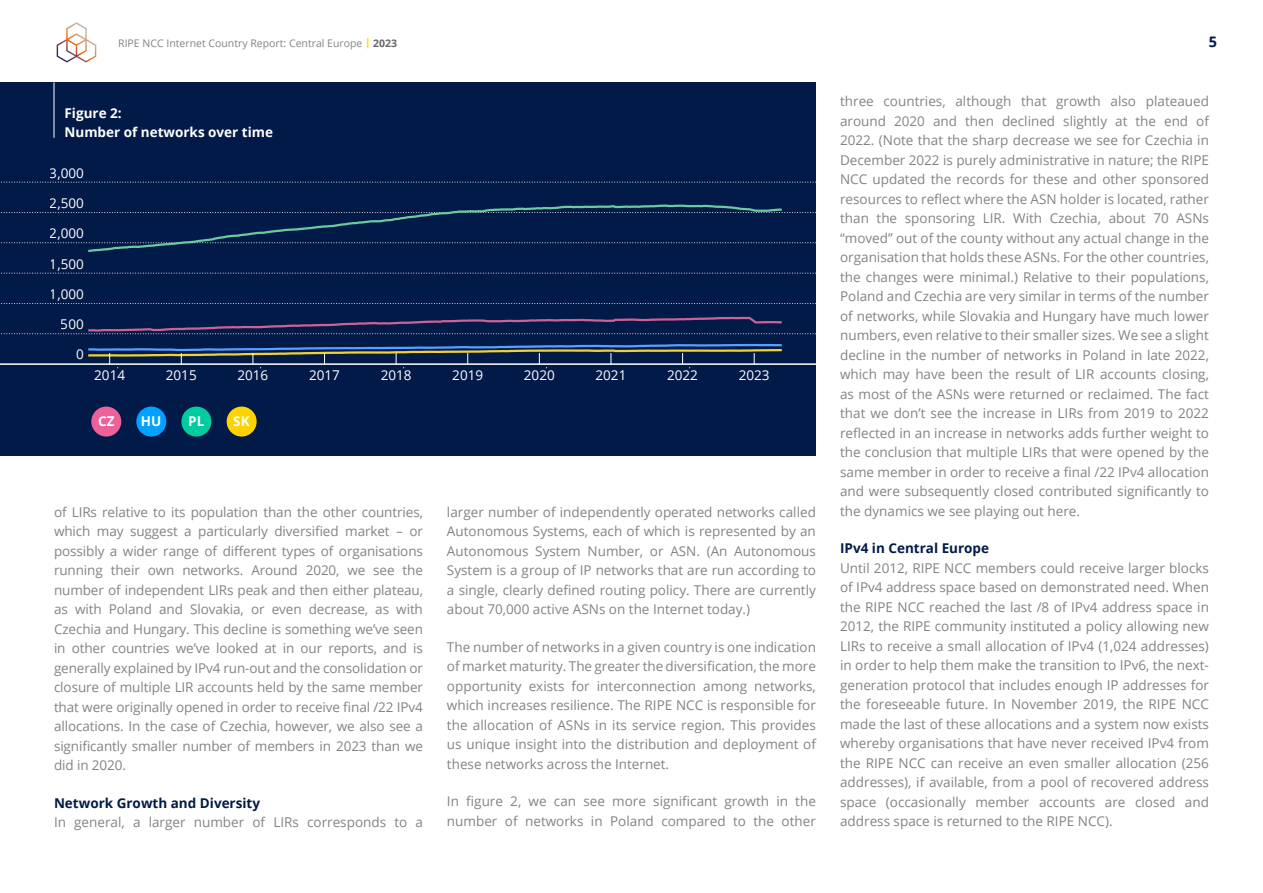
<style>
.page{position:relative;width:1263px;height:893px;background:#fff}
.page>*{position:absolute;margin:0;border:0;box-sizing:border-box;transform-origin:0 0}
.t1{font:700 14.55px "Open Sans";color:#021a48}
.t2{font:13.5px/19.5px "Open Sans";color:#818386;text-align:justify}
.t3{font:13.5px "Open Sans";color:#fff}
.t4{font:700 13.5px "Open Sans";color:#021a48}
.t5{font:700 13.5px/19.5px "Open Sans";color:#fff}
.t6{font:10.5px "Open Sans";color:#818386}
.s1{font-weight:800;color:#fd0}
.s2{font-weight:700;color:#676867}
</style>
<div class="page">
<svg style="left:57px;top:22px;width:39px;height:41px"></svg>
<div style="left:0;top:82px;width:816px;height:374px;background:#021a48"></div>
<hr style="left:54px;top:82px;width:1px;height:56px;background:#fff">
<hr style="left:0;top:363px;width:816px;height:2px;background:#fff">
<svg style="left:1px;top:303px;width:815px;height:1px"></svg>
<svg style="left:1px;top:273px;width:815px;height:1px"></svg>
<svg style="left:1px;top:182px;width:815px;height:1px"></svg>
<div style="left:181px;top:407px;width:30px;height:30px;background:#00cca0;border-radius:50%"></div>
<div style="left:227px;top:407px;width:30px;height:30px;background:#ffd300;border-radius:50%"></div>
<div style="left:91px;top:407px;width:30px;height:30px;background:#ec6199;border-radius:50%"></div>
<div style="left:136px;top:407px;width:30px;height:30px;background:#00a1ff;border-radius:50%"></div>
<svg style="left:1px;top:204px;width:815px;height:48px"></svg>
<svg style="left:1px;top:316px;width:815px;height:18px"></svg>
<hr style="left:88px;top:182px;width:1px;height:181px;background:#fff">
<svg style="left:86px;top:343px;width:698px;height:25px"></svg>
<p class="t6" style="left:118px;top:36px;width:280px">RIPE NCC Internet Country Report: Central Europe <span class="s1">|</span> <span class="s2">2023</span></p>
<p class="t1" style="left:1209px;top:32px;width:10px">5</p>
<p class="t5" style="left:65px;top:103px;width:210px">Figure 2:<br>Number of networks over time</p>
<p class="t3" style="left:50px;top:164px;width:36px">3,000</p>
<p class="t3" style="left:50px;top:194px;width:36px">2,500</p>
<p class="t3" style="left:50px;top:224px;width:36px">2,000</p>
<p class="t3" style="left:50px;top:254px;width:36px">1,500</p>
<p class="t3" style="left:50px;top:285px;width:36px">1,000</p>
<p class="t3" style="left:61px;top:315px;width:25px">500</p>
<p class="t3" style="left:76px;top:345px;width:9px">0</p>
<p class="t3" style="left:94px;top:366px;width:32px">2014</p>
<p class="t3" style="left:166px;top:366px;width:32px">2015</p>
<p class="t3" style="left:237px;top:366px;width:32px">2016</p>
<p class="t3" style="left:309px;top:366px;width:32px">2017</p>
<p class="t3" style="left:381px;top:366px;width:32px">2018</p>
<p class="t3" style="left:452px;top:366px;width:32px">2019</p>
<p class="t3" style="left:524px;top:366px;width:32px">2020</p>
<p class="t3" style="left:595px;top:366px;width:32px">2021</p>
<p class="t3" style="left:667px;top:366px;width:32px">2022</p>
<p class="t3" style="left:739px;top:366px;width:32px">2023</p>
<p class="t5" style="left:98px;top:411px;width:18px">CZ</p>
<p class="t5" style="left:141px;top:411px;width:22px">HU</p>
<p class="t5" style="left:188px;top:411px;width:18px">PL</p>
<p class="t5" style="left:233px;top:411px;width:18px">SK</p>
<p class="t2" style="left:54px;top:502px;width:370px">of LIRs relative to its population than the other countries, which may suggest a particularly diversified market – or possibly a wider range of different types of organisations running their own networks. Around 2020, we see the number of independent LIRs peak and then either plateau, as with Poland and Slovakia, or even decrease, as with Czechia and Hungary. This decline is something we’ve seen in other countries we’ve looked at in our reports, and is generally explained by IPv4 run-out and the consolidation or closure of multiple LIR accounts held by the same member that were originally opened in order to receive final /22 IPv4 allocations. In the case of Czechia, however, we also see a significantly smaller number of members in 2023 than we did in 2020.</p>
<p class="t4" style="left:54px;top:793px;width:208px">Network Growth and Diversity</p>
<p class="t2" style="left:54px;top:812px;width:370px">In general, a larger number of LIRs corresponds to a</p>
<p class="t2" style="left:447px;top:502px;width:370px">larger number of independently operated networks called Autonomous Systems, each of which is represented by an Autonomous System Number, or ASN. (An Autonomous System is a group of IP networks that are run according to a single, clearly defined routing policy. There are currently about 70,000 active ASNs on the Internet today.)</p>
<p class="t2" style="left:447px;top:636px;width:370px">The number of networks in a given country is one indication of market maturity. The greater the diversification, the more opportunity exists for interconnection among networks, which increases resilience. The RIPE NCC is responsible for the allocation of ASNs in its service region. This provides us unique insight into the distribution and deployment of these networks across the Internet.</p>
<p class="t2" style="left:447px;top:791px;width:370px">In figure 2, we can see more significant growth in the number of networks in Poland compared to the other</p>
<p class="t2" style="left:840px;top:91px;width:370px">three countries, although that growth also plateaued around 2020 and then declined slightly at the end of 2022. (Note that the sharp decrease we see for Czechia in December 2022 is purely administrative in nature; the RIPE NCC updated the records for these and other sponsored resources to reflect where the ASN holder is located, rather than the sponsoring LIR. With Czechia, about 70 ASNs “moved” out of the county without any actual change in the organisation that holds these ASNs. For the other countries, the changes were minimal.) Relative to their populations, Poland and Czechia are very similar in terms of the number of networks, while Slovakia and Hungary have much lower numbers, even relative to their smaller sizes. We see a slight decline in the number of networks in Poland in late 2022, which may have been the result of LIR accounts closing, as most of the ASNs were returned or reclaimed. The fact that we don’t see the increase in LIRs from 2019 to 2022 reflected in an increase in networks adds further weight to the conclusion that multiple LIRs that were opened by the same member in order to receive a final /22 IPv4 allocation and were subsequently closed contributed significantly to the dynamics we see playing out here.</p>
<p class="t4" style="left:840px;top:539px;width:150px">IPv4 in Central Europe</p>
<p class="t2" style="left:840px;top:558px;width:370px">Until 2012, RIPE NCC members could receive larger blocks of IPv4 address space based on demonstrated need. When the RIPE NCC reached the last /8 of IPv4 address space in 2012, the RIPE community instituted a policy allowing new LIRs to receive a small allocation of IPv4 (1,024 addresses) in order to help them make the transition to IPv6, the next&shy;generation protocol that includes enough IP addresses for the foreseeable future. In November 2019, the RIPE NCC made the last of these allocations and a system now exists whereby organisations that have never received IPv4 from the RIPE NCC can receive an even smaller allocation (256 addresses), if available, from a pool of recovered address space (occasionally member accounts are closed and address space is returned to the RIPE NCC).</p>
</div>
